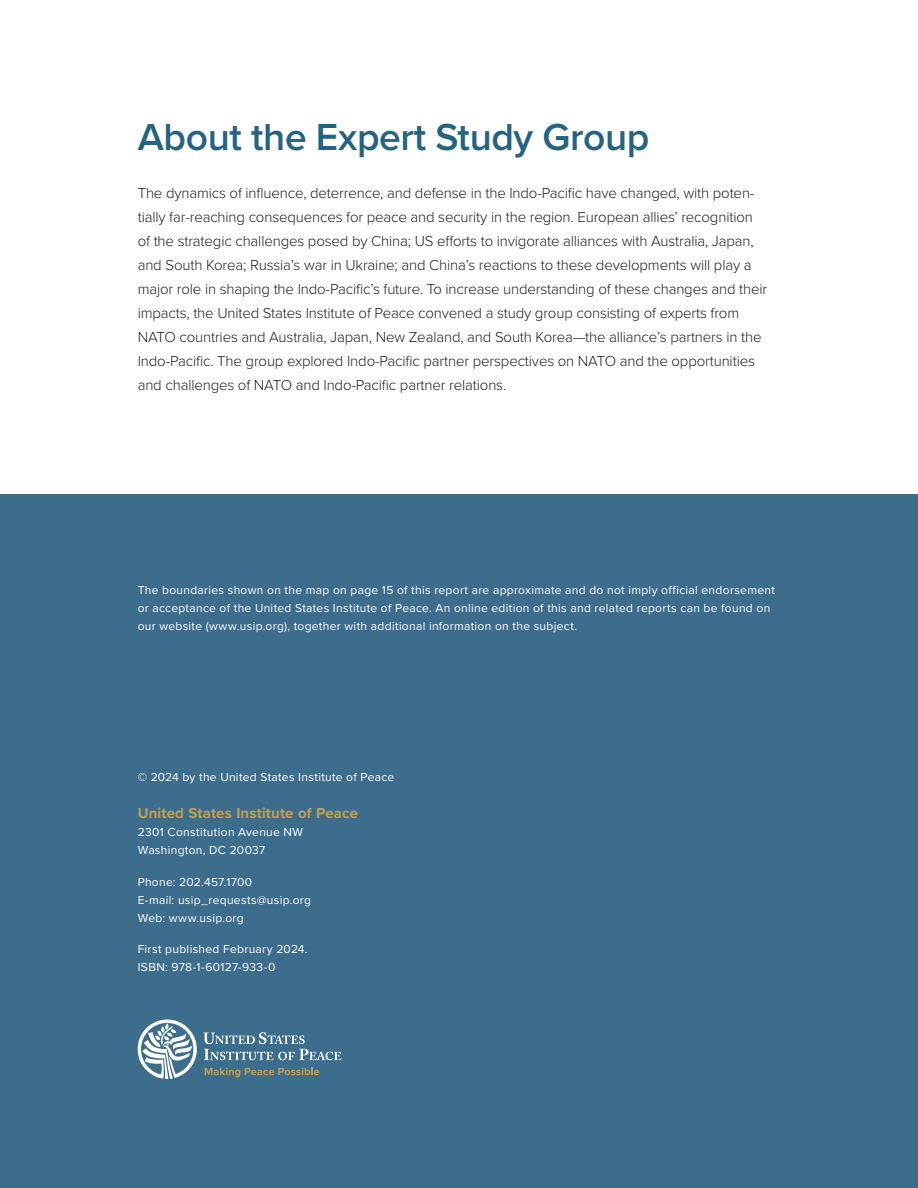
<style>
.page{position:relative;width:918px;height:1188px;background:#fff}
.page>*{position:absolute;margin:0;border:0;box-sizing:border-box;transform-origin:0 0}
.t1{font:600 39px "Proxima Nova";letter-spacing:-.01em;color:#256383}
.t2{font:300 15px/24px "Proxima Nova";letter-spacing:-.01em;color:#231f20}
.t3{font:700 15px "Proxima Nova";letter-spacing:.01em;color:#c19f52}
.t4{font:12px/18px "Proxima Nova";letter-spacing:.025em;color:#fff}
</style>
<div class="page">
<div style="left:0;top:495px;width:918px;height:693px;background:#3d6d8c"></div>
<svg style="left:138px;top:1019px;width:59px;height:60px"></svg>
<svg style="left:203px;top:1032px;width:138px;height:28px"></svg>
<svg style="left:205px;top:1067px;width:114px;height:10px"></svg>
<h1 class="t1" style="left:138px;top:108px;width:513px">About the Expert Study Group</h1>
<p class="t2" style="left:138px;top:180px;width:631px">The dynamics of influence, deterrence, and defense in the Indo-Pacific have changed, with poten&shy;tially far-reaching consequences for peace and security in the region. European allies’ recognition of the strategic challenges posed by China; US efforts to invigorate alliances with Australia, Japan, and South Korea; Russia’s war in Ukraine; and China’s reactions to these developments will play a major role in shaping the Indo-Pacific’s future. To increase understanding of these changes and their impacts, the United States Institute of Peace convened a study group consisting of experts from NATO countries and Australia, Japan, New Zealand, and South Korea—the alliance’s partners in the Indo-Pacific. The group explored Indo-Pacific partner perspectives on NATO and the opportunities and challenges of NATO and Indo-Pacific partner relations.</p>
<p class="t4" style="left:138px;top:580px;width:639px">The boundaries shown on the map on page 15 of this report are approximate and do not imply official endorsement or acceptance of the United States Institute of Peace. An online edition of this and related reports can be found on our website (www.usip.org), together with additional information on the subject.</p>
<p class="t4" style="left:138px;top:767px;width:258px">© 2024 by the United States Institute of Peace</p>
<p class="t3" style="left:138px;top:802px;width:222px">United States Institute of Peace</p>
<p class="t4" style="left:138px;top:823px;width:167px">2301 Constitution Avenue NW<br>Washington, DC 20037</p>
<p class="t4" style="left:138px;top:872px;width:175px">Phone: 202.457.1700<br>E-mail: usip_requests@usip.org<br>Web: www.usip.org</p>
<p class="t4" style="left:138px;top:940px;width:171px">First published February 2024.<br>ISBN: 978-1-60127-933-0</p>
</div>
